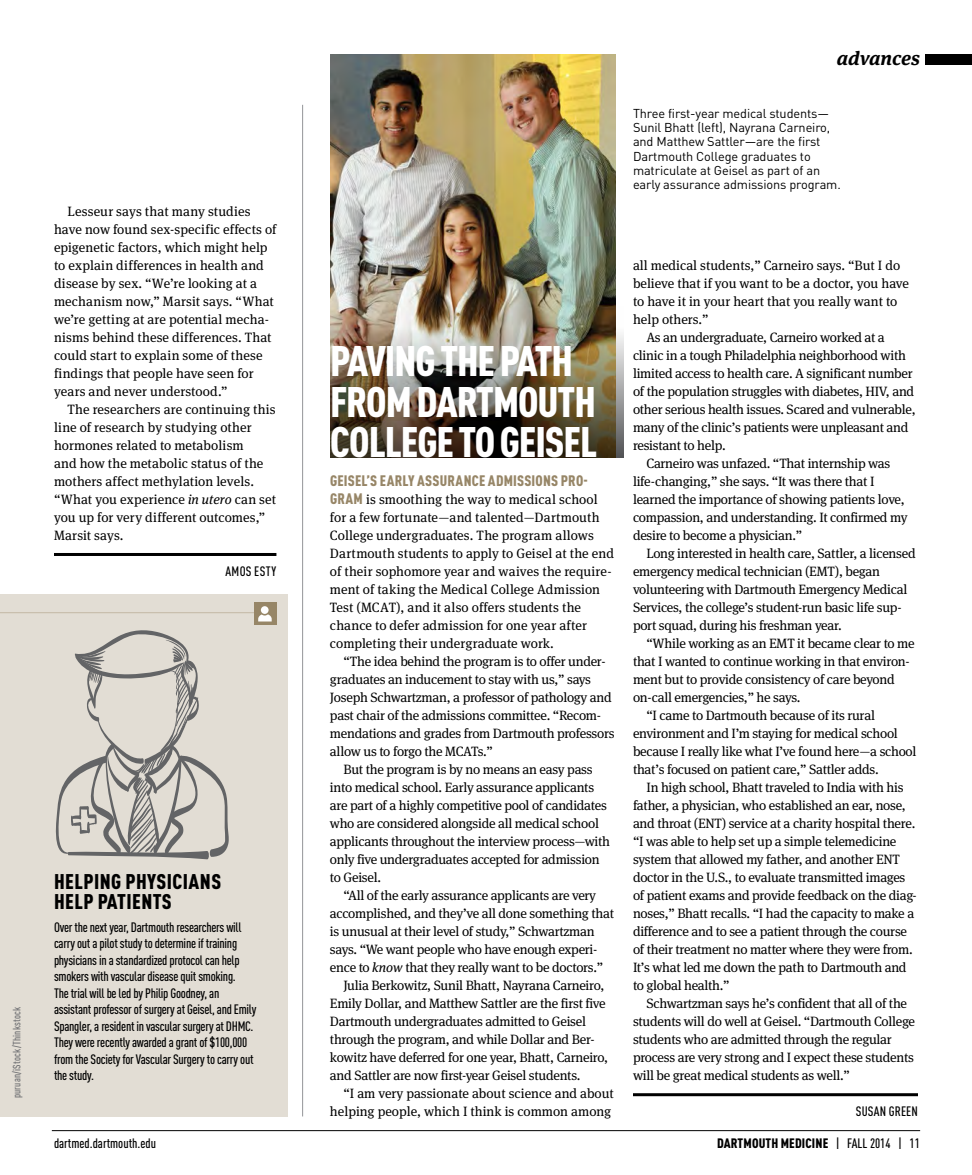
<style>
.page{position:relative;width:972px;height:1175px;background:#fff}
.page>*{position:absolute;margin:0;border:0;box-sizing:border-box;transform-origin:0 0}
.t1{font:900 condensed 42.15px/40.5px "DINOT";letter-spacing:-.025em;color:#fff}
.t2{font:900 condensed 21px/19.5px "DINOT";letter-spacing:.02em;color:#000}
.t3{font:italic 700 19.5px "Meta Serif";color:#000}
.t4{font:900 condensed 15px "DINOT";letter-spacing:.015em;color:#978667}
.t5{font:13.5px/18px "Meta Serif";letter-spacing:-.02em;color:#000}
.t6{font:13.5px/18px "Meta Serif";letter-spacing:.005em;color:#000}
.Feature_Line{font:500 condensed 13.5px/16.5px "DINOT";letter-spacing:-.02em;color:#000}
.t7{font:13.5px/18px "Meta Serif";letter-spacing:.01em;color:#000}
.t8{font:13.5px/18px "Meta Serif";color:#000;text-align:right}
.Feature_Line-2{font:900 condensed 13.5px "DINOT";letter-spacing:.01em;color:#000}
.Feature_Line-3{font:500 condensed 13.5px "DINOT";color:#000}
.Feature_Line-4{font:500 condensed 13.5px "DINOT";letter-spacing:.01em;color:#000}
.Feature_Line-5{font:500 condensed 13.5px "DINOT";letter-spacing:.03em;color:#000}
.t9{font:12.75px/14.2px "DINOT";letter-spacing:-.01em;color:#000}
.t10{font:500 condensed 10.5px "DINOT";letter-spacing:.02em;color:#6d6e71}
.s1{font-style:italic}
.s2{font-family:"DINOT";font-weight:900;font-stretch:condensed;font-size:15px;color:#978667}
.s3{font-weight:500}
</style>
<div class="page">
<div style="left:926px;top:54px;width:46px;height:11px;background:#000"></div>
<hr style="left:52px;top:1130px;width:868px;height:1px;background:#000">
<hr style="left:302px;top:105px;width:1px;height:1011px;background:#939598">
<div style="left:0;top:594px;width:288px;height:522px;background:#e2ddd4"></div>
<hr style="left:0;top:612px;width:254px;height:1px;background:#c3b8a5">
<div style="left:254px;top:602px;width:22px;height:23px;background:#978667"></div>
<div style="left:261px;top:606px;width:8px;height:8px;background:#fff;border-radius:50%"></div>
<svg style="left:258px;top:614px;width:14px;height:7px"></svg>
<hr style="left:54px;top:553px;width:222px;height:3px;background:#000">
<hr style="left:633px;top:1093px;width:285px;height:3px;background:#000">
<img style="left:331px;top:54px;width:284px;height:252px">
<img style="left:330px;top:306px;width:294px;height:151px">
<svg style="left:55px;top:630px;width:174px;height:229px"></svg>
<p class="t10" style="left:10px;top:1098px;width:93px;rotate:-90deg">puruan/iStock/Thinkstock</p>
<p class="t3" style="left:837px;top:42px;width:85px">advances</p>
<p class="t7" style="left:54px;top:201px;width:224px;text-indent:14px">Lesseur says that many studies have now found sex-specific effects of epigenetic factors, which might help to explain differences in health and disease by sex. “We’re looking at a mechanism now,” Marsit says. “What we’re getting at are potential mecha&shy;nisms behind these differences. That could start to explain some of these findings that people have seen for years and never understood.”</p>
<p class="t6" style="left:54px;top:399px;width:224px;text-indent:14px">The researchers are continuing this line of research by studying other hormones related to metabolism<br>and how the metabolic status of the mothers affect methylation levels. “What you experience <span class="s1">in utero</span> can set you up for very different outcomes,”<br>Marsit says.</p>
<p class="Feature_Line-5" style="left:225px;top:563px;width:52px">AMOS ESTY</p>
<p class="t2" style="left:54px;top:871px;width:169px">HELPING PHYSICIANS<br>HELP PATIENTS</p>
<p class="Feature_Line" style="left:54px;top:918px;width:204px">Over the next year, Dartmouth researchers will carry out a pilot study to determine if training physicians in a standardized protocol can help smokers with vascular disease quit smoking.<br>The trial will be led by Philip Goodney, an assistant professor of surgery at Geisel, and Emily Spangler, a resident in vascular surgery at DHMC.<br>They were recently awarded a grant of $100,000 from the Society for Vascular Surgery to carry out the study.</p>
<p class="t9" style="left:633px;top:106px;width:209px">Three first-year medical students— Sunil Bhatt (left), Nayrana Carneiro, and Matthew Sattler—are the first Dartmouth College graduates to matriculate at Geisel as part of an early assurance admissions program.</p>
<p class="t1" style="left:330px;top:340px;width:268px">PAVING THE PATH<br>FROM DARTMOUTH<br>COLLEGE TO GEISEL</p>
<p class="t4" style="left:330px;top:471px;width:259px">GEISEL’S EARLY ASSURANCE ADMISSIONS PRO-</p>
<p class="t6" style="left:330px;top:489px;width:286px"><span class="s2">GRAM</span> is smoothing the way to medical school for a few fortunate—and talented—Dartmouth College undergraduates. The program allows Dartmouth students to apply to Geisel at the end of their sophomore year and waives the require&shy;ment of taking the Medical College Admission Test (MCAT), and it also offers students the chance to defer admission for one year after completing their undergraduate work.</p>
<p class="t5" style="left:330px;top:651px;width:286px;text-indent:14px">“The idea behind the program is to offer under&shy;graduates an inducement to stay with us,” says Joseph Schwartzman, a professor of pathology and past chair of the admissions committee. “Recom&shy;mendations and grades from Dartmouth professors allow us to forgo the MCATs.”</p>
<p class="t5" style="left:330px;top:759px;width:282px;text-indent:14px">But the program is by no means an easy pass into medical school. Early assurance applicants are part of a highly competitive pool of candidates who are considered alongside all medical school applicants throughout the interview process—with only five undergraduates accepted for admission to Geisel.</p>
<p class="t5" style="left:330px;top:885px;width:286px;text-indent:14px">“All of the early assurance applicants are very accomplished, and they’ve all done something that is unusual at their level of study,” Schwartzman says. “We want people who have enough experi&shy;ence to <span class="s1">know</span> that they really want to be doctors.”</p>
<p class="t5" style="left:330px;top:975px;width:280px;text-indent:14px">Julia Berkowitz, Sunil Bhatt, Nayrana Carneiro, Emily Dollar, and Matthew Sattler are the first five Dartmouth undergraduates admitted to Geisel through the program, and while Dollar and Ber&shy;kowitz have deferred for one year, Bhatt, Carneiro, and Sattler are now first-year Geisel students.</p>
<p class="t8" style="left:330px;top:1083px;width:285px">“I am very passionate about science and about helping people, which I think is common among</p>
<p class="t8" style="left:633px;top:255px;width:277px;text-align:left">all medical students,” Carneiro says. “But I do believe that if you want to be a doctor, you have to have it in your heart that you really want to help others.”</p>
<p class="t5" style="left:633px;top:327px;width:284px;text-indent:14px">As an undergraduate, Carneiro worked at a clinic in a tough Philadelphia neighborhood with limited access to health care. A significant number of the population struggles with diabetes, HIV, and other serious health issues. Scared and vulnerable, many of the clinic’s patients were unpleasant and resistant to help.</p>
<p class="t5" style="left:633px;top:453px;width:276px;text-indent:14px">Carneiro was unfazed. “That internship was life-changing,” she says. “It was there that I learned the importance of showing patients love, compassion, and understanding. It confirmed my desire to become a physician.”</p>
<p class="t5" style="left:633px;top:543px;width:284px;text-indent:14px">Long interested in health care, Sattler, a licensed emergency medical technician (EMT), began volunteering with Dartmouth Emergency Medical Services, the college’s student-run basic life sup&shy;port squad, during his freshman year.</p>
<p class="t5" style="left:633px;top:633px;width:283px;text-indent:14px">“While working as an EMT it became clear to me that I wanted to continue working in that environ&shy;ment but to provide consistency of care beyond on-call emergencies,” he says.</p>
<p class="t5" style="left:633px;top:705px;width:285px;text-indent:14px">“I came to Dartmouth because of its rural environment and I’m staying for medical school because I really like what I’ve found here—a school that’s focused on patient care,” Sattler adds.</p>
<p class="t5" style="left:633px;top:777px;width:285px;text-indent:14px">In high school, Bhatt traveled to India with his father, a physician, who established an ear, nose, and throat (ENT) service at a charity hospital there. “I was able to help set up a simple telemedicine system that allowed my father, and another ENT doctor in the U.S., to evaluate transmitted images of patient exams and provide feedback on the diag&shy;noses,” Bhatt recalls. “I had the capacity to make a difference and to see a patient through the course of their treatment no matter where they were from.<br>It’s what led me down the path to Dartmouth and to global health.”</p>
<p class="t5" style="left:633px;top:993px;width:284px;text-indent:14px">Schwartzman says he’s confident that all of the students will do well at Geisel. “Dartmouth College students who are admitted through the regular process are very strong and I expect these students will be great medical students as well.”</p>
<p class="Feature_Line-4" style="left:856px;top:1103px;width:63px">SUSAN GREEN</p>
<p class="Feature_Line-3" style="left:54px;top:1134px;width:104px">dartmed.dartmouth.edu</p>
<p class="Feature_Line-2" style="left:717px;top:1134px;width:204px">DARTMOUTH MEDICINE <span class="s3">| FALL 2014 | 11</span></p>
</div>
